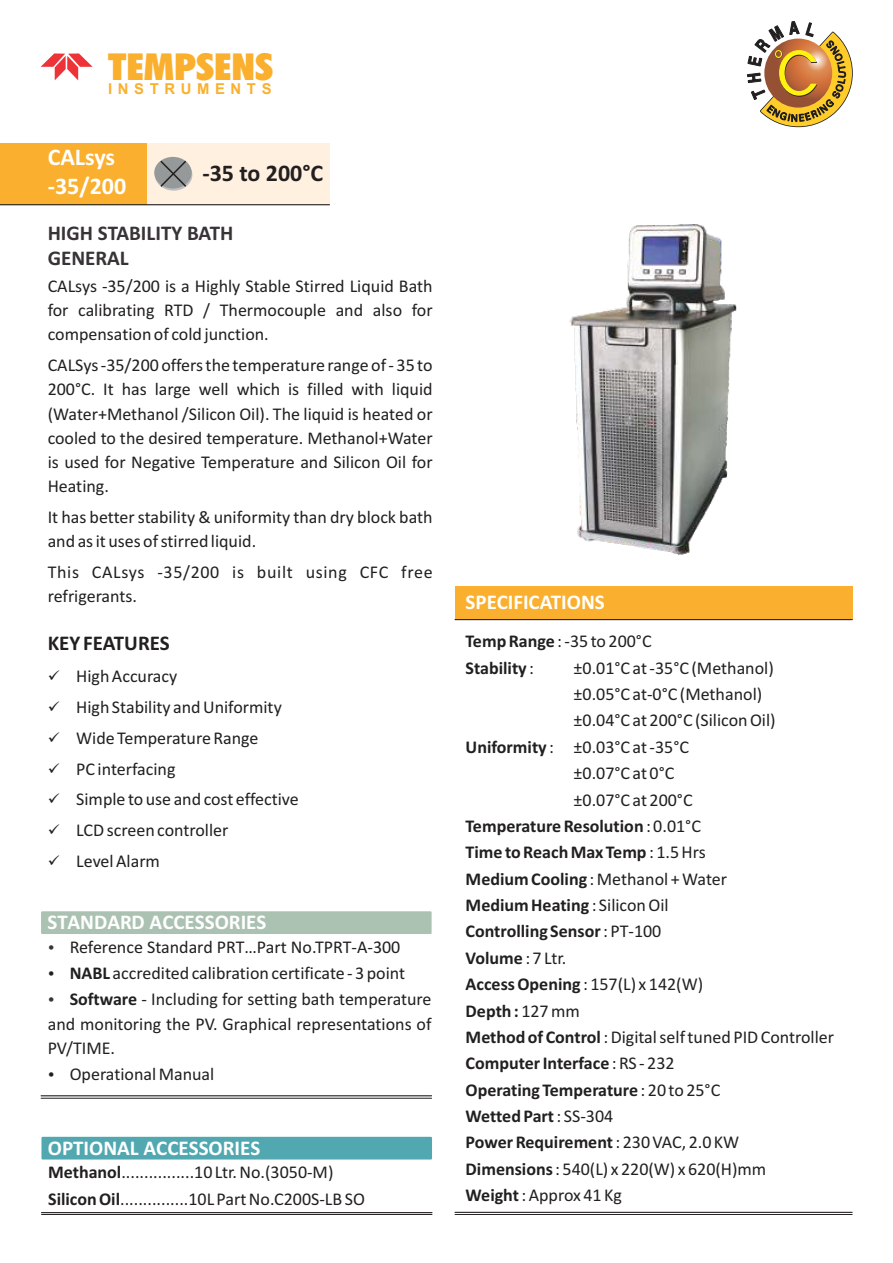
<style>
.page{position:relative;width:893px;height:1263px;background:#fff}
.page>*{position:absolute;margin:0;border:0;box-sizing:border-box;transform-origin:0 0}
.t1{font:900 condensed 37.2px "Futura BT";color:#fab02e;scale:1.11 1}
.t2{font:700 24px/29.2px "Calibri";color:#fff}
.t3{font:700 24px "Calibri";color:#211f1f}
.t4{font:700 21px "Calibri";color:#fff}
.t5{font:700 21px/25.7px "Calibri";color:#383336}
.t6{font:700 21px "Calibri";color:#211f1f}
.t7{font:18px/24.2px "Calibri";color:#211f1f}
.t8{font:700 18px/26.4px "Calibri";color:#211f1f}
.t9{font:18px/24.2px "Calibri";letter-spacing:.035em;color:#211f1f}
.t10{font:700 15.15px "Arial";letter-spacing:.38em;color:#fab02e}
.s1{font-weight:700}
.s2{font-weight:400}
</style>
<div class="page">
<svg style="left:747px;top:21px;width:106px;height:107px"></svg>
<svg style="left:41px;top:53px;width:52px;height:27px"></svg>
<div style="left:455px;top:586px;width:397px;height:34px;background:#fab02e"></div>
<div style="left:146px;top:143px;width:184px;height:62px;background:#fff0e0"></div>
<div style="left:0;top:143px;width:146px;height:62px;background:#fab02e"></div>
<svg style="left:155px;top:159px;width:37px;height:32px"></svg>
<div style="left:154px;top:157px;width:38px;height:31px;background:#969999;border-radius:50%"></div>
<svg style="left:159px;top:159px;width:29px;height:29px"></svg>
<div style="left:41px;top:911px;width:391px;height:23px;background:#abc2b3"></div>
<hr style="left:41px;top:1095px;width:391px;height:1px;background:#211f1f">
<hr style="left:41px;top:1098px;width:391px;height:1px;background:#211f1f">
<div style="left:41px;top:1137px;width:391px;height:22px;background:#52a8b0"></div>
<hr style="left:41px;top:1212px;width:391px;height:1px;background:#211f1f">
<hr style="left:42px;top:1214px;width:390px;height:1px;background:#211f1f">
<hr style="left:455px;top:1212px;width:397px;height:1px;background:#211f1f">
<hr style="left:455px;top:1214px;width:397px;height:1px;background:#211f1f">
<hr style="left:455px;top:619px;width:397px;height:1px;background:#211f1f">
<hr style="left:0;top:204px;width:330px;height:1px;background:#211f1f">
<img style="left:569px;top:224px;width:168px;height:331px">
<h1 class="t1" style="left:108px;top:52px;width:150px">TEMPSENS</h1>
<p class="t10" style="left:108px;top:83px;width:165px">INSTRUMENTS</p>
<h2 class="t2" style="left:48px;top:144px;width:80px">CALsys -35/200</h2>
<h2 class="t3" style="left:202px;top:163px;width:122px">-35 to 200°C</h2>
<p class="t5" style="left:48px;top:222px;width:187px">HIGH STABILITY BATH<br>GENERAL</p>
<p class="t7" style="left:48px;top:275px;width:386px;text-align:justify">CALsys -35/200 is a Highly Stable Stirred Liquid Bath for calibrating RTD / Thermocouple and also for compensation of cold junction.</p>
<p class="t7" style="left:48px;top:355px;width:386px;text-align:justify">CALSys -35/200 offers the temperature range of - 35 to 200°C. It has large well which is filled with liquid (Water+Methanol /Silicon Oil). The liquid is heated or cooled to the desired temperature. Methanol+Water is used for Negative Temperature and Silicon Oil for Heating.</p>
<p class="t7" style="left:48px;top:506px;width:386px">It has better stability &amp; uniformity than dry block bath and as it uses of stirred liquid.</p>
<p class="t9" style="left:48px;top:561px;width:386px">This CALsys -35/200 is built using CFC free refrigerants.</p>
<p class="t6" style="left:48px;top:635px;width:124px">KEY FEATURES</p>
<p class="t7" style="left:48px;top:666px;width:131px">✓ High Accuracy</p>
<p class="t7" style="left:48px;top:696px;width:236px">✓ High Stability and Uniformity</p>
<p class="t7" style="left:48px;top:727px;width:212px">✓ Wide Temperature Range</p>
<p class="t7" style="left:48px;top:758px;width:129px">✓ PC interfacing</p>
<p class="t7" style="left:48px;top:789px;width:252px">✓ Simple to use and cost effective</p>
<p class="t7" style="left:48px;top:819px;width:182px">✓ LCD screen controller</p>
<p class="t7" style="left:48px;top:850px;width:114px">✓ Level Alarm</p>
<p class="t4" style="left:47px;top:913px;width:221px">STANDARD ACCESSORIES</p>
<p class="t7" style="left:70px;top:935px;width:363px;line-height:26.4px">Reference Standard PRT…Part No.TPRT-A-300<br><span class="s1">NABL</span> accredited calibration certificate - 3 point<br><span class="s1">Software</span> - Including for setting bath temperature</p>
<p class="t7" style="left:48px;top:1013px;width:385px">and monitoring the PV. Graphical representations of<br>PV/TIME.</p>
<p class="t7" style="left:70px;top:1063px;width:146px">Operational Manual</p>
<p class="t4" style="left:48px;top:1139px;width:214px">OPTIONAL ACCESSORIES</p>
<p class="t7" style="left:48px;top:1160px;width:318px;line-height:26.4px"><span class="s1">Methanol</span>................10 Ltr. No.(3050-M)<br><span class="s1">Silicon Oil</span>...............10L Part No.C200S-LB SO</p>
<p class="t4" style="left:466px;top:594px;width:141px">SPECIFICATIONS</p>
<p class="t8" style="left:466px;top:630px;width:188px">Temp Range <span class="s2">: -35 to 200°C<br></span>Stability <span class="s2">:</span></p>
<p class="t7" style="left:574px;top:657px;width:202px">±0.01°C at -35°C (Methanol)</p>
<p class="t7" style="left:574px;top:683px;width:190px">±0.05°C at-0°C (Methanol)</p>
<p class="t7" style="left:574px;top:710px;width:204px">±0.04°C at 200°C (Silicon Oil)</p>
<p class="t7" style="left:466px;top:736px;width:225px"><span class="s1">Uniformity</span> : ±0.03°C at -35°C</p>
<p class="t7" style="left:574px;top:763px;width:102px">±0.07°C at 0°C</p>
<p class="t7" style="left:574px;top:789px;width:121px">±0.07°C at 200°C</p>
<p class="t8" style="left:466px;top:814px;width:237px">Temperature Resolution<span class="s2">: 0.01°C</span></p>
<p class="t8" style="left:466px;top:840px;width:242px">Time to Reach Max Temp<span class="s2">: 1.5 Hrs</span></p>
<p class="t7" style="left:466px;top:868px;width:263px"><span class="s1">Medium Cooling</span> : Methanol + Water</p>
<p class="t8" style="left:466px;top:893px;width:205px">Medium Heating <span class="s2">: Silicon Oil</span></p>
<p class="t8" style="left:466px;top:920px;width:197px">Controlling Sensor <span class="s2">: PT-100</span></p>
<p class="t8" style="left:466px;top:946px;width:102px">Volume <span class="s2">: 7 Ltr.</span></p>
<p class="t7" style="left:466px;top:973px;width:239px"><span class="s1">Access Opening</span> : 157(L) x 142(W)</p>
<p class="t8" style="left:466px;top:999px;width:116px">Depth : <span class="s2">127 mm</span></p>
<p class="t7" style="left:466px;top:1026px;width:370px"><span class="s1">Method of Control</span> : Digital self tuned PID Controller</p>
<p class="t8" style="left:466px;top:1051px;width:211px">Computer Interface <span class="s2">: RS - 232</span></p>
<p class="t8" style="left:466px;top:1078px;width:256px">Operating Temperature <span class="s2">: 20 to 25°C</span></p>
<p class="t8" style="left:466px;top:1104px;width:149px">Wetted Part <span class="s2">: SS-304</span></p>
<p class="t8" style="left:466px;top:1131px;width:275px">Power Requirement <span class="s2">: 230 VAC, 2.0 KW</span></p>
<p class="t7" style="left:466px;top:1158px;width:302px"><span class="s1">Dimensions</span>: 540(L) x 220(W) x 620(H)mm</p>
<p class="t7" style="left:466px;top:1184px;width:158px"><span class="s1">Weight</span> : Approx 41 Kg</p>
</div>
